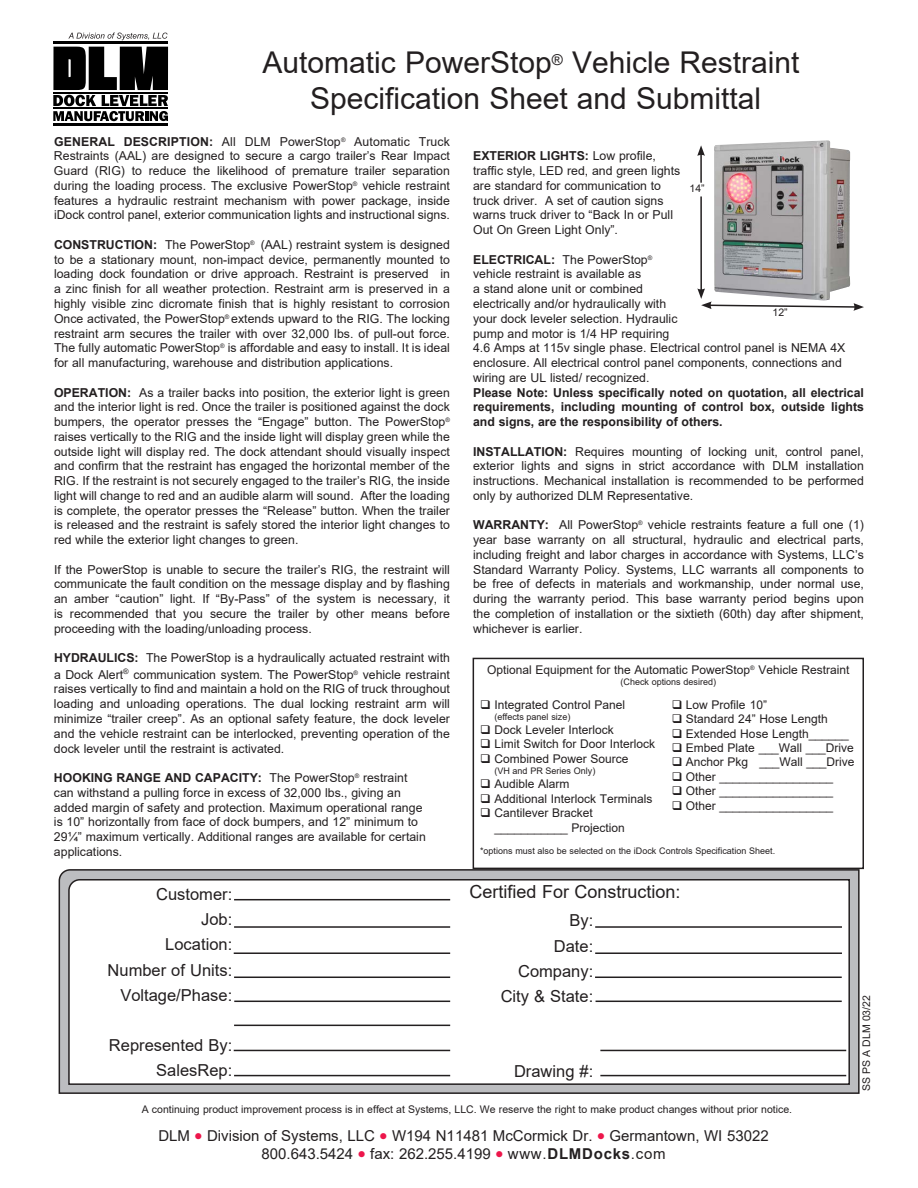
<style>
.page{position:relative;width:918px;height:1188px;background:#fff}
.page>*{position:absolute;margin:0;border:0;box-sizing:border-box;transform-origin:0 0}
.t1{font:30px/36px "Arial";color:#231f20;text-align:center}
.t2{font:18px "Arial";color:#231f20}
.t3{font:16.5px/25.2px "Arial";color:#231f20;text-align:right}
.t4{font:15px/18px "Arial";color:#231f20;text-align:center}
.t5{font:12.3px/14.7px "Arial";color:#231f20;text-align:justify}
.t6{font:700 12.3px/14.7px "Arial";color:#231f20;text-align:justify}
.t7{font:12px/15px "Arial";color:#231f20}
.t8{font:10.5px "Arial";color:#231f20}
.t9{font:9px "Arial";color:#231f20}
.s1{font-weight:700}
.s2{color:#ed164b}
</style>
<div class="page">
<svg style="left:58px;top:868px;width:802px;height:226px;background:#a4a4a6"></svg>
<svg style="left:67px;top:878px;width:784px;height:208px"></svg>
<div style="left:468px;top:883px;width:291px;height:21px;background:#fff"></div>
<hr style="left:234px;top:899px;width:216px;height:1px;background:#231f20">
<hr style="left:595px;top:977px;width:247px;height:1px;background:#231f20">
<hr style="left:595px;top:952px;width:247px;height:2px;background:#231f20">
<hr style="left:595px;top:926px;width:247px;height:2px;background:#231f20">
<hr style="left:234px;top:1075px;width:216px;height:1px;background:#231f20">
<hr style="left:234px;top:1050px;width:216px;height:1px;background:#231f20">
<hr style="left:234px;top:1025px;width:216px;height:1px;background:#231f20">
<hr style="left:234px;top:1001px;width:216px;height:1px;background:#231f20">
<hr style="left:234px;top:977px;width:216px;height:1px;background:#231f20">
<hr style="left:234px;top:952px;width:216px;height:2px;background:#231f20">
<hr style="left:234px;top:926px;width:216px;height:2px;background:#231f20">
<hr style="left:600px;top:1075px;width:246px;height:1px;background:#231f20">
<hr style="left:600px;top:1050px;width:246px;height:1px;background:#231f20">
<hr style="left:595px;top:1026px;width:247px;height:1px;background:#fff">
<hr style="left:596px;top:1001px;width:246px;height:1px;background:#231f20">
<hr style="left:53px;top:123px;width:115px;height:3px;background:#000">
<hr style="left:53px;top:41px;width:115px;height:3px;background:#000">
<svg style="left:53px;top:47px;width:115px;height:74px"></svg>
<svg style="left:68px;top:33px;width:100px;height:7px"></svg>
<div style="left:473px;top:658px;width:391px;height:211px;border:2px solid #231f20"></div>
<hr style="left:700px;top:154px;width:2px;height:137px;background:#231f20">
<svg style="left:697px;top:145px;width:8px;height:11px"></svg>
<svg style="left:697px;top:288px;width:167px;height:23px"></svg>
<img style="left:713px;top:140px;width:137px;height:161px">
<div style="left:688px;top:183px;width:17px;height:14px;background:#fff"></div>
<div style="left:771px;top:307px;width:19px;height:17px;background:#fff"></div>
<h1 class="t1" style="left:262px;top:44px;width:539px">Automatic PowerStop<sup>®</sup> Vehicle Restraint<br>Specification Sheet and Submittal</h1>
<p class="t5" style="left:54px;top:134px;width:397px"><span class="s1">GENERAL DESCRIPTION:</span> All DLM PowerStop<sup>®</sup> Automatic Truck Restraints (AAL) are designed to secure a cargo trailer’s Rear Impact Guard (RIG) to reduce the likelihood of premature trailer separation during the loading process. The exclusive PowerStop<sup>®</sup> vehicle restraint features a hydraulic restraint mechanism with power package, inside iDock control panel, exterior communication lights and instructional signs.</p>
<p class="t5" style="left:54px;top:237px;width:397px"><span class="s1">CONSTRUCTION:</span> The PowerStop<sup>®</sup> (AAL) restraint system is designed to be a stationary mount, non-impact device, permanently mounted to loading dock foundation or drive approach. Restraint is preserved in a zinc finish for all weather protection. Restraint arm is preserved in a highly visible zinc dicromate finish that is highly resistant to corrosion Once activated, the PowerStop<sup>®</sup> extends upward to the RIG. The locking restraint arm secures the trailer with over 32,000 lbs. of pull-out force.<br>The fully automatic PowerStop<sup>®</sup> is affordable and easy to install. It is ideal for all manufacturing, warehouse and distribution applications.</p>
<p class="t5" style="left:54px;top:385px;width:398px"><span class="s1">OPERATION:</span> As a trailer backs into position, the exterior light is green and the interior light is red. Once the trailer is positioned against the dock bumpers, the operator presses the “Engage” button. The PowerStop<sup>® </sup>raises vertically to the RIG and the inside light will display green while the outside light will display red. The dock attendant should visually inspect and confirm that the restraint has engaged the horizontal member of the RIG. If the restraint is not securely engaged to the trailer’s RIG, the inside light will change to red and an audible alarm will sound. After the loading is complete, the operator presses the “Release” button. When the trailer is released and the restraint is safely stored the interior light changes to red while the exterior light changes to green.</p>
<p class="t5" style="left:54px;top:562px;width:397px">If the PowerStop is unable to secure the trailer’s RIG, the restraint will communicate the fault condition on the message display and by flashing an amber “caution” light. If “By-Pass” of the system is necessary, it is recommended that you secure the trailer by other means before proceeding with the loading/unloading process.</p>
<p class="t5" style="left:54px;top:650px;width:397px;line-height:16.5px"><span class="s1">HYDRAULICS:</span> The PowerStop is a hydraulically actuated restraint with a Dock Alert<sup>®</sup> communication system. The PowerStop<sup>®</sup> vehicle restraint</p>
<p class="t5" style="left:54px;top:682px;width:397px">raises vertically to find and maintain a hold on the RIG of truck throughout loading and unloading operations. The dual locking restraint arm will minimize “trailer creep”. As an optional safety feature, the dock leveler and the vehicle restraint can be interlocked, preventing operation of the dock leveler until the restraint is activated.</p>
<p class="t5" style="left:54px;top:770px;width:373px;text-align:left"><span class="s1">HOOKING RANGE AND CAPACITY:</span> The PowerStop<sup>®</sup> restraint can withstand a pulling force in excess of 32,000 lbs., giving an added margin of safety and protection. Maximum operational range is 10” horizontally from face of dock bumpers, and 12” minimum to 29¼” maximum vertically. Additional ranges are available for certain applications.</p>
<h3 class="t3" style="left:108px;top:882px;width:126px">Customer:<br>Job:<br>Location:<br>Number of Units:<br>Voltage/Phase:</h3>
<h3 class="t3" style="left:109px;top:1033px;width:125px">Represented By:<br>SalesRep:</h3>
<p class="t5" style="left:473px;top:149px;width:209px;text-align:left"><span class="s1">EXTERIOR LIGHTS:</span> Low profile, traffic style, LED red, and green lights are standard for communication to truck driver. A set of caution signs warns truck driver to “Back In or Pull Out On Green Light Only”.</p>
<p class="t5" style="left:473px;top:252px;width:374px;text-align:left"><span class="s1">ELECTRICAL:</span> The PowerStop<sup>®<br></sup>vehicle restraint is available as<br>a stand alone unit or combined<br>electrically and/or hydraulically with<br>your dock leveler selection. Hydraulic<br>pump and motor is 1/4 HP requiring<br>4.6 Amps at 115v single phase. Electrical control panel is NEMA 4X enclosure. All electrical control panel components, connections and wiring are UL listed/ recognized.</p>
<p class="t6" style="left:473px;top:385px;width:392px">Please Note: Unless specifically noted on quotation, all electrical requirements, including mounting of control box, outside lights and signs, are the responsibility of others.</p>
<p class="t5" style="left:473px;top:444px;width:392px"><span class="s1">INSTALLATION:</span> Requires mounting of locking unit, control panel, exterior lights and signs in strict accordance with DLM installation instructions. Mechanical installation is recommended to be performed only by authorized DLM Representative.</p>
<p class="t5" style="left:473px;top:518px;width:392px"><span class="s1">WARRANTY:</span> All PowerStop<sup>®</sup> vehicle restraints feature a full one (1) year base warranty on all structural, hydraulic and electrical parts, including freight and labor charges in accordance with Systems, LLC’s Standard Warranty Policy. Systems, LLC warrants all components to be free of defects in materials and workmanship, under normal use, during the warranty period. This base warranty period begins upon the completion of installation or the sixtieth (60th) day after shipment, whichever is earlier.</p>
<p class="t8" style="left:690px;top:181px;width:17px">14”</p>
<p class="t8" style="left:773px;top:306px;width:17px">12”</p>
<p class="t7" style="left:487px;top:662px;width:364px">Optional Equipment for the Automatic PowerStop<sup>®</sup> Vehicle Restraint</p>
<p class="t9" style="left:621px;top:676px;width:97px">(Check options desired)</p>
<p class="t7" style="left:480px;top:697px;width:147px">❑ Integrated Control Panel</p>
<p class="t9" style="left:494px;top:710px;width:78px">(effects panel size)</p>
<p class="t7" style="left:480px;top:722px;width:135px">❑ Dock Leveler Interlock</p>
<p class="t7" style="left:480px;top:737px;width:176px">❑ Limit Switch for Door Interlock</p>
<p class="t7" style="left:480px;top:751px;width:150px">❑ Combined Power Source</p>
<p class="t9" style="left:494px;top:764px;width:103px">(VH and PR Series Only)</p>
<p class="t7" style="left:480px;top:776px;width:91px">❑ Audible Alarm</p>
<p class="t7" style="left:480px;top:791px;width:174px">❑ Additional Interlock Terminals</p>
<p class="t7" style="left:494px;top:806px;width:132px;text-indent:-14px">❑ Cantilever Bracket ___________ Projection</p>
<p class="t7" style="left:672px;top:697px;width:97px">❑ Low Profile 10”</p>
<p class="t7" style="left:672px;top:711px;width:158px">❑ Standard 24” Hose Length</p>
<p class="t7" style="left:672px;top:726px;width:179px">❑ Extended Hose Length______</p>
<p class="t7" style="left:672px;top:740px;width:184px">❑ Embed Plate ___Wall ___Drive</p>
<p class="t7" style="left:672px;top:755px;width:184px">❑ Anchor Pkg ___Wall ___Drive</p>
<p class="t7" style="left:672px;top:769px;width:163px">❑ Other _________________</p>
<p class="t7" style="left:672px;top:783px;width:163px">❑ Other _________________</p>
<p class="t7" style="left:672px;top:798px;width:163px">❑ Other _________________</p>
<p class="t9" style="left:480px;top:845px;width:297px">*options must also be selected on the iDock Controls Specification Sheet.</p>
<h2 class="t2" style="left:469px;top:879px;width:213px">Certified For Construction:</h2>
<h3 class="t3" style="left:501px;top:908px;width:94px">By:<br>Date:<br>Company:<br>City &amp; State:</h3>
<h3 class="t3" style="left:514px;top:1059px;width:81px">Drawing #:</h3>
<p class="t8" style="left:859px;top:1091px;width:98px;rotate:-90deg">SS PS A DLM 03/22</p>
<p class="t8" style="left:142px;top:1102px;width:652px">A continuing product improvement process is in effect at Systems, LLC. We reserve the right to make product changes without prior notice.</p>
<p class="t4" style="left:158px;top:1127px;width:612px">DLM <span class="s2">●</span> Division of Systems, LLC <span class="s2">●</span> W194 N11481 McCormick Dr. <span class="s2">●</span> Germantown, WI 53022<br>800.643.5424 <span class="s2">●</span> fax: 262.255.4199 <span class="s2">●</span> www.<span class="s1">DLMDocks</span>.com</p>
</div>
